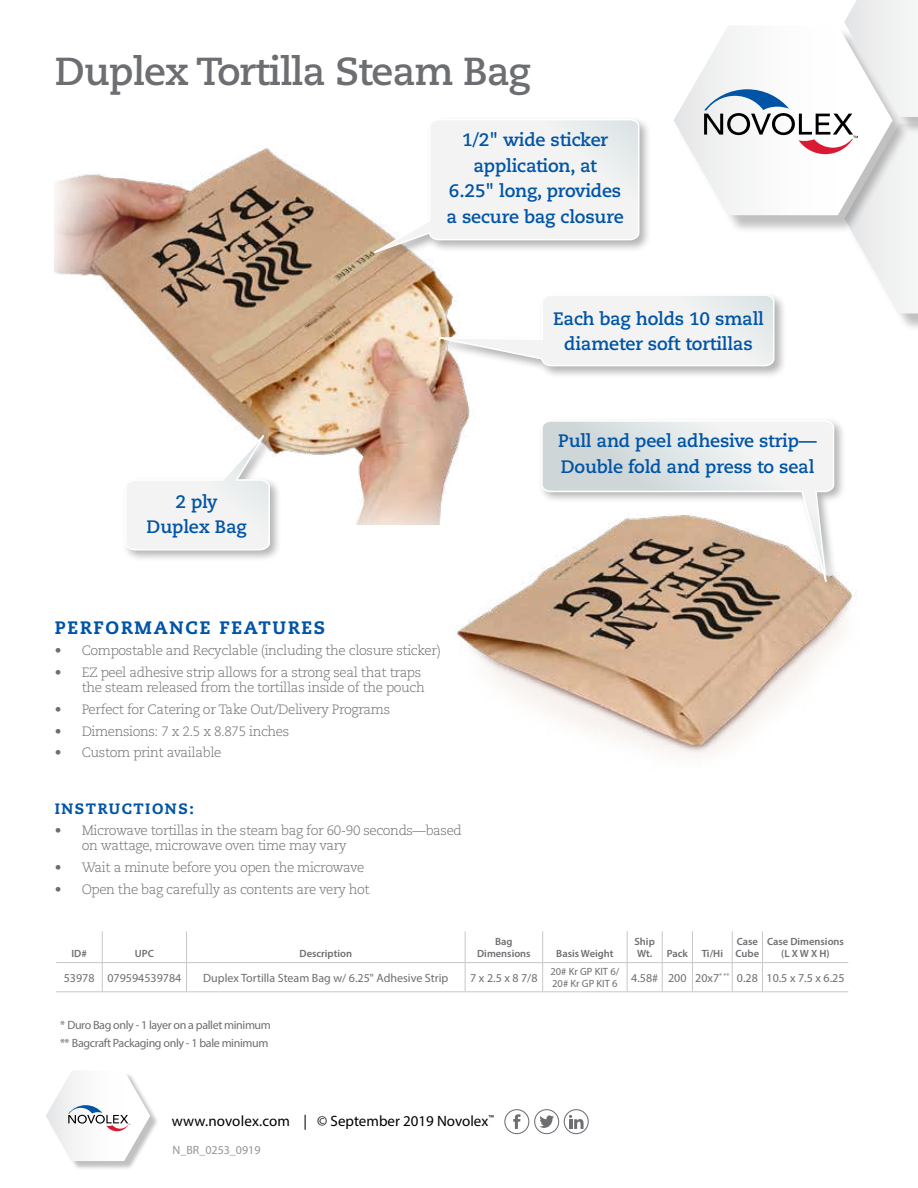
<style>
.page{position:relative;width:918px;height:1188px;background:#fff}
.page>*{position:absolute;margin:0;border:0;box-sizing:border-box;transform-origin:0 0}
.t1{font:700 39px "Caecilia";letter-spacing:-.025em;color:#6d6e71}
.t2{font:700 18px/25.5px "Caecilia";letter-spacing:-.01em;color:#0054a6;text-align:center}
.t3{font:800 18px "Caecilia";letter-spacing:.1em;color:#0054a6}
.t4{font:15px "Myriad Pro";color:#000}
.t5{font:800 15px "Caecilia";letter-spacing:.1em;color:#0054a6}
.t6{font:300 13.5px/15px "Caecilia";letter-spacing:-.03em;color:#6d6e71;text-align:right}
.t7{font:12px "Myriad Pro";letter-spacing:-.01em;color:#6d6e71}
.t8{font:12px/18.1px "Myriad Pro";letter-spacing:-.03em;color:#6d6e71}
.t9{font:12px "Myriad Pro";color:#939598}
.t10{font:600 10.5px/12.6px "Myriad Pro";color:#6d6e71;text-align:center}
.t11{font:10.5px/12.6px "Myriad Pro";color:#6d6e71}
</style>
<div class="page">
<img style="left:454px;top:575px;width:403px;height:180px">
<img style="left:55px;top:147px;width:415px;height:377px">
<div style="left:48px;top:1072px;width:111px;height:99px;background:#000;opacity:.25"></div>
<svg style="left:46px;top:1071px;width:104px;height:90px"></svg>
<svg style="left:504px;top:1109px;width:85px;height:25px"></svg>
<hr style="left:102px;top:931px;width:1px;height:31px;background:#c7c8ca">
<hr style="left:186px;top:931px;width:1px;height:31px;background:#c7c8ca">
<hr style="left:465px;top:931px;width:1px;height:31px;background:#c7c8ca">
<hr style="left:542px;top:931px;width:1px;height:31px;background:#c7c8ca">
<hr style="left:662px;top:931px;width:1px;height:31px;background:#c7c8ca">
<hr style="left:56px;top:962px;width:46px;height:1px;background:#c7c8ca">
<hr style="left:56px;top:992px;width:46px;height:1px;background:#c7c8ca">
<hr style="left:102px;top:962px;width:84px;height:1px;background:#c7c8ca">
<svg style="left:102px;top:963px;width:1px;height:29px"></svg>
<hr style="left:186px;top:962px;width:279px;height:1px;background:#c7c8ca">
<svg style="left:186px;top:963px;width:1px;height:29px"></svg>
<hr style="left:465px;top:962px;width:78px;height:1px;background:#c7c8ca">
<svg style="left:465px;top:963px;width:1px;height:29px"></svg>
<hr style="left:102px;top:992px;width:84px;height:1px;background:#c7c8ca">
<hr style="left:186px;top:992px;width:279px;height:1px;background:#c7c8ca">
<hr style="left:465px;top:992px;width:78px;height:1px;background:#c7c8ca">
<hr style="left:543px;top:962px;width:84px;height:1px;background:#c7c8ca">
<svg style="left:542px;top:963px;width:1px;height:29px"></svg>
<hr style="left:543px;top:992px;width:84px;height:1px;background:#c7c8ca">
<hr style="left:627px;top:962px;width:35px;height:1px;background:#c7c8ca">
<hr style="left:627px;top:992px;width:35px;height:1px;background:#c7c8ca">
<hr style="left:662px;top:962px;width:30px;height:1px;background:#c7c8ca">
<svg style="left:662px;top:963px;width:1px;height:29px"></svg>
<hr style="left:662px;top:992px;width:30px;height:1px;background:#c7c8ca">
<hr style="left:692px;top:962px;width:40px;height:1px;background:#c7c8ca">
<hr style="left:732px;top:962px;width:30px;height:1px;background:#c7c8ca">
<hr style="left:762px;top:962px;width:86px;height:1px;background:#c7c8ca">
<hr style="left:692px;top:992px;width:40px;height:1px;background:#c7c8ca">
<hr style="left:732px;top:992px;width:30px;height:1px;background:#c7c8ca">
<hr style="left:762px;top:992px;width:86px;height:1px;background:#c7c8ca">
<hr style="left:692px;top:931px;width:1px;height:31px;background:#c7c8ca">
<hr style="left:732px;top:931px;width:1px;height:31px;background:#c7c8ca">
<hr style="left:762px;top:931px;width:1px;height:31px;background:#c7c8ca">
<svg style="left:692px;top:963px;width:1px;height:29px"></svg>
<svg style="left:732px;top:963px;width:1px;height:29px"></svg>
<svg style="left:762px;top:963px;width:1px;height:29px"></svg>
<hr style="left:627px;top:931px;width:1px;height:31px;background:#c7c8ca">
<svg style="left:627px;top:963px;width:1px;height:29px"></svg>
<div style="left:538px;top:417px;width:308px;height:176px;background:#000;opacity:.3"></div>
<svg style="left:540px;top:419px;width:295px;height:182px"></svg>
<div style="left:437px;top:291px;width:350px;height:88px;background:#000;opacity:.3"></div>
<svg style="left:359px;top:0;width:559px;height:367px"></svg>
<div style="left:122px;top:433px;width:160px;height:130px;background:#000;opacity:.3"></div>
<svg style="left:124px;top:424px;width:149px;height:127px"></svg>
<h1 class="t1" style="left:55px;top:48px;width:478px">Duplex Tortilla Steam Bag</h1>
<h2 class="t2" style="left:446px;top:128px;width:179px">1/2" wide sticker application, at<br>6.25" long, provides a secure bag closure</h2>
<h2 class="t2" style="left:553px;top:306px;width:212px">Each bag holds 10 small diameter soft tortillas</h2>
<h2 class="t2" style="left:147px;top:489px;width:102px">2 ply<br>Duplex Bag</h2>
<h2 class="t2" style="left:558px;top:429px;width:260px;text-align:left">Pull and peel adhesive strip—<br>Double fold and press to seal</h2>
<h2 class="t3" style="left:55px;top:616px;width:272px">PERFORMANCE FEATURES</h2>
<p class="t6" style="left:55px;top:644px;width:388px">• Compostable and Recyclable (including the closure sticker)</p>
<p class="t6" style="left:55px;top:665px;width:372px">• EZ peel adhesive strip allows for a strong seal that traps the steam released from the tortillas inside of the pouch</p>
<p class="t6" style="left:55px;top:702px;width:337px">• Perfect for Catering or Take Out/Delivery Programs</p>
<p class="t6" style="left:55px;top:724px;width:236px">• Dimensions: 7 x 2.5 x 8.875 inches</p>
<p class="t6" style="left:55px;top:746px;width:168px">• Custom print available</p>
<p class="t5" style="left:55px;top:799px;width:141px">INSTRUCTIONS:</p>
<p class="t6" style="left:82px;top:824px;width:382px;text-align:left;text-indent:-27px">• Microwave tortillas in the steam bag for 60-90 seconds—based on wattage, microwave oven time may vary</p>
<p class="t6" style="left:55px;top:860px;width:311px">• Wait a minute before you open the microwave</p>
<p class="t6" style="left:55px;top:882px;width:317px">• Open the bag carefully as contents are very hot</p>
<p class="t10" style="left:71px;top:947px;width:17px">ID#</p>
<p class="t10" style="left:135px;top:947px;width:21px">UPC</p>
<p class="t10" style="left:300px;top:947px;width:54px">Description</p>
<p class="t10" style="left:477px;top:934px;width:55px">Bag<br>Dimensions</p>
<p class="t10" style="left:556px;top:947px;width:59px">Basis Weight</p>
<p class="t10" style="left:635px;top:934px;width:55px;text-align:left">Ship<br>Wt. Pack</p>
<p class="t10" style="left:702px;top:947px;width:23px">Ti/Hi</p>
<p class="t10" style="left:736px;top:934px;width:25px;text-align:left">Case<br>Cube</p>
<p class="t10" style="left:767px;top:934px;width:78px">Case Dimensions (L X W X H)</p>
<p class="t7" style="left:64px;top:970px;width:119px">53978 079594539784</p>
<p class="t7" style="left:203px;top:970px;width:247px">Duplex Tortilla Steam Bag w/ 6.25" Adhesive Strip</p>
<p class="t7" style="left:470px;top:970px;width:69px">7 x 2.5 x 8 7/8</p>
<p class="t11" style="left:550px;top:965px;width:70px">20# Kr GP KIT 6/<br>20# Kr GP KIT 6</p>
<p class="t7" style="left:631px;top:970px;width:215px">4.58# 200 20x7<sup>*</sup> <sup>**</sup> 0.28 10.5 x 7.5 x 6.25</p>
<p class="t8" style="left:60px;top:1016px;width:212px">* Duro Bag only - 1 layer on a pallet minimum ** Bagcraft Packaging only - 1 bale minimum</p>
<p class="t4" style="left:172px;top:1112px;width:324px">www.novolex.com | © September 2019 Novolex<sup>™</sup></p>
<p class="t9" style="left:173px;top:1143px;width:90px">N_BR_0253_0919</p>
</div>
